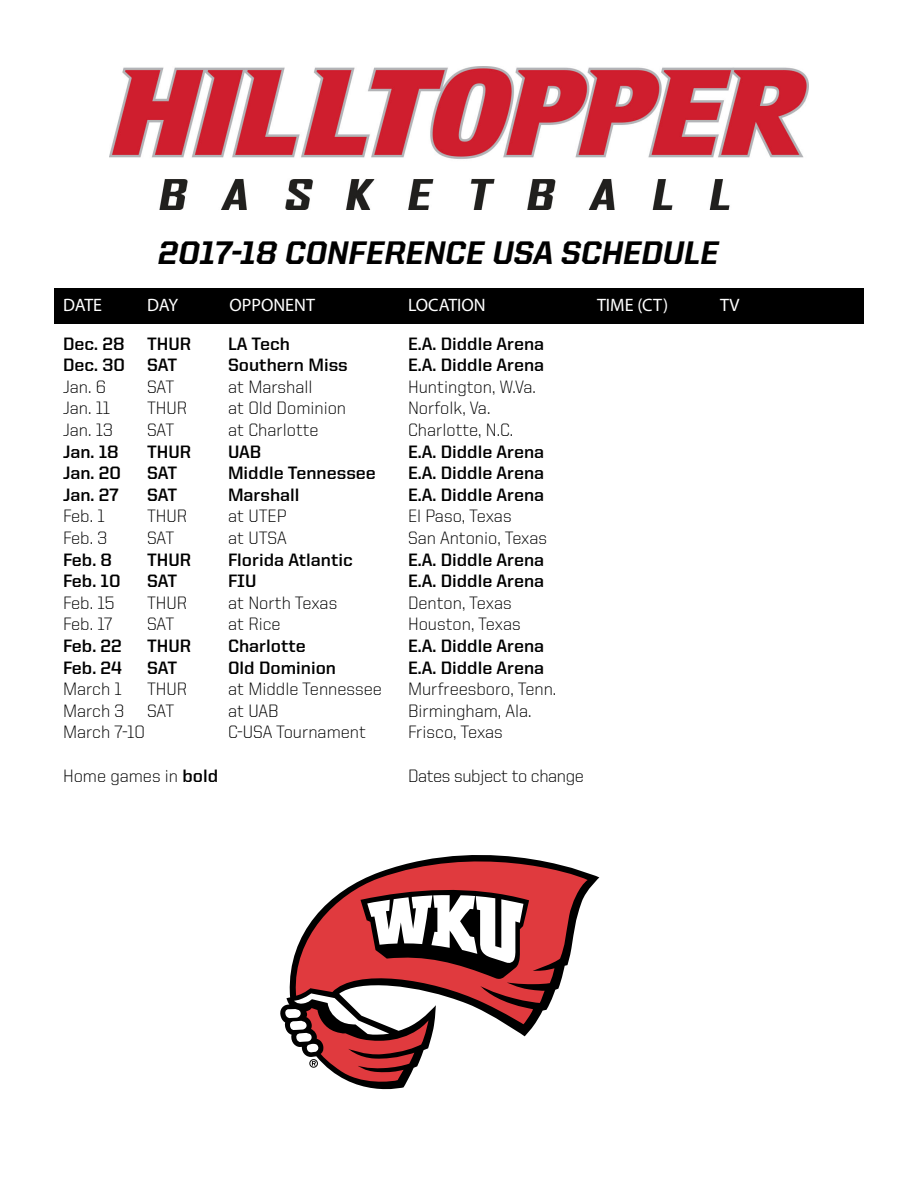
<style>
.page{position:relative;width:918px;height:1188px;background:#fff}
.page>*{position:absolute;margin:0;border:0;box-sizing:border-box;transform-origin:0 0}
.t1{font:800 32.7px "United Italic Reg";color:#000}
.t2{font:300 18px "United Sans Reg";color:#000}
.t3{font:700 18px "United Sans Reg";color:#000}
.t4{font:18px "Myriad Pro";color:#fff}
.t5{font:300 18px "United Sans Reg";letter-spacing:-.02em;color:#000}
.s1{font-weight:700}
</style>
<div class="page">
<img style="left:109px;top:66px;width:700px;height:144px">
<div style="left:54px;top:288px;width:810px;height:36px;background:#000"></div>
<svg style="left:280px;top:873px;width:319px;height:217px"></svg>
<svg style="left:293px;top:855px;width:295px;height:169px;fill:#e03a3e"></svg>
<svg style="left:285px;top:993px;width:143px;height:93px"></svg>
<svg style="left:361px;top:885px;width:168px;height:94px"></svg>
<h1 class="t1" style="left:158px;top:235px;width:562px">2017-18 CONFERENCE USA SCHEDULE</h1>
<p class="t4" style="left:63px;top:293px;width:41px">DATE</p>
<p class="t4" style="left:147px;top:293px;width:33px">DAY</p>
<p class="t4" style="left:230px;top:293px;width:87px">OPPONENT</p>
<p class="t4" style="left:408px;top:293px;width:79px">LOCATION</p>
<p class="t4" style="left:597px;top:293px;width:73px">TIME (CT)</p>
<p class="t4" style="left:720px;top:293px;width:21px">TV</p>
<p class="t3" style="left:63px;top:334px;width:130px">Dec. 28 THUR</p>
<p class="t3" style="left:228px;top:334px;width:63px">LA Tech</p>
<p class="t3" style="left:408px;top:334px;width:138px">E.A. Diddle Arena</p>
<p class="t3" style="left:63px;top:355px;width:116px">Dec. 30 SAT</p>
<p class="t3" style="left:228px;top:355px;width:121px">Southern Miss</p>
<p class="t3" style="left:408px;top:355px;width:138px">E.A. Diddle Arena</p>
<p class="t2" style="left:63px;top:377px;width:44px">Jan. 6</p>
<p class="t2" style="left:147px;top:377px;width:29px">SAT</p>
<p class="t2" style="left:228px;top:377px;width:86px">at Marshall</p>
<p class="t2" style="left:408px;top:377px;width:129px">Huntington, W.Va.</p>
<p class="t2" style="left:63px;top:399px;width:49px">Jan. 11</p>
<p class="t2" style="left:147px;top:399px;width:42px">THUR</p>
<p class="t2" style="left:228px;top:399px;width:120px">at Old Dominion</p>
<p class="t2" style="left:408px;top:399px;width:84px">Norfolk, Va.</p>
<p class="t2" style="left:63px;top:421px;width:51px">Jan. 13</p>
<p class="t2" style="left:147px;top:421px;width:29px">SAT</p>
<p class="t2" style="left:228px;top:421px;width:92px">at Charlotte</p>
<p class="t2" style="left:408px;top:421px;width:107px">Charlotte, N.C.</p>
<p class="t3" style="left:63px;top:442px;width:57px">Jan. 18</p>
<p class="t3" style="left:147px;top:442px;width:46px">THUR</p>
<p class="t3" style="left:228px;top:442px;width:35px">UAB</p>
<p class="t3" style="left:408px;top:442px;width:138px">E.A. Diddle Arena</p>
<p class="t3" style="left:63px;top:463px;width:59px">Jan. 20</p>
<p class="t3" style="left:147px;top:463px;width:32px">SAT</p>
<p class="t3" style="left:228px;top:463px;width:149px">Middle Tennessee</p>
<p class="t3" style="left:408px;top:463px;width:138px">E.A. Diddle Arena</p>
<p class="t3" style="left:63px;top:485px;width:57px">Jan. 27</p>
<p class="t3" style="left:147px;top:485px;width:32px">SAT</p>
<p class="t3" style="left:228px;top:485px;width:73px">Marshall</p>
<p class="t3" style="left:408px;top:485px;width:138px">E.A. Diddle Arena</p>
<p class="t2" style="left:63px;top:507px;width:43px">Feb. 1</p>
<p class="t2" style="left:147px;top:507px;width:42px">THUR</p>
<p class="t2" style="left:228px;top:507px;width:60px">at UTEP</p>
<p class="t2" style="left:408px;top:507px;width:105px">El Paso, Texas</p>
<p class="t2" style="left:63px;top:529px;width:46px">Feb. 3</p>
<p class="t2" style="left:147px;top:529px;width:29px">SAT</p>
<p class="t2" style="left:228px;top:529px;width:60px">at UTSA</p>
<p class="t2" style="left:408px;top:529px;width:141px">San Antonio, Texas</p>
<p class="t3" style="left:63px;top:550px;width:51px">Feb. 8</p>
<p class="t3" style="left:147px;top:550px;width:46px">THUR</p>
<p class="t3" style="left:228px;top:550px;width:126px">Florida Atlantic</p>
<p class="t3" style="left:408px;top:550px;width:138px">E.A. Diddle Arena</p>
<p class="t3" style="left:63px;top:571px;width:59px">Feb. 10</p>
<p class="t3" style="left:147px;top:571px;width:32px">SAT</p>
<p class="t3" style="left:228px;top:571px;width:30px">FIU</p>
<p class="t3" style="left:408px;top:571px;width:138px">E.A. Diddle Arena</p>
<p class="t2" style="left:63px;top:593px;width:53px">Feb. 15</p>
<p class="t2" style="left:147px;top:593px;width:42px">THUR</p>
<p class="t2" style="left:228px;top:593px;width:111px">at North Texas</p>
<p class="t2" style="left:408px;top:593px;width:105px">Denton, Texas</p>
<p class="t2" style="left:63px;top:615px;width:51px">Feb. 17</p>
<p class="t2" style="left:147px;top:615px;width:29px">SAT</p>
<p class="t2" style="left:228px;top:615px;width:54px">at Rice</p>
<p class="t2" style="left:408px;top:615px;width:114px">Houston, Texas</p>
<p class="t3" style="left:63px;top:636px;width:60px">Feb. 22</p>
<p class="t3" style="left:147px;top:636px;width:46px">THUR</p>
<p class="t3" style="left:228px;top:636px;width:79px">Charlotte</p>
<p class="t3" style="left:408px;top:636px;width:138px">E.A. Diddle Arena</p>
<p class="t3" style="left:63px;top:658px;width:60px">Feb. 24</p>
<p class="t3" style="left:147px;top:658px;width:32px">SAT</p>
<p class="t3" style="left:228px;top:658px;width:110px">Old Dominion</p>
<p class="t3" style="left:408px;top:658px;width:138px">E.A. Diddle Arena</p>
<p class="t2" style="left:63px;top:680px;width:60px">March 1</p>
<p class="t2" style="left:147px;top:680px;width:42px">THUR</p>
<p class="t2" style="left:228px;top:680px;width:155px">at Middle Tennessee</p>
<p class="t2" style="left:408px;top:680px;width:150px">Murfreesboro, Tenn.</p>
<p class="t2" style="left:63px;top:701px;width:63px">March 3</p>
<p class="t2" style="left:147px;top:701px;width:29px">SAT</p>
<p class="t2" style="left:228px;top:701px;width:52px">at UAB</p>
<p class="t2" style="left:408px;top:701px;width:125px">Birmingham, Ala.</p>
<p class="t2" style="left:63px;top:723px;width:83px">March 7-10</p>
<p class="t2" style="left:228px;top:723px;width:140px">C-USA Tournament</p>
<p class="t2" style="left:408px;top:723px;width:96px">Frisco, Texas</p>
<p class="t2" style="left:63px;top:766px;width:157px">Home games in <span class="s1">bold</span></p>
<p class="t5" style="left:408px;top:766px;width:177px">Dates subject to change</p>
</div>
